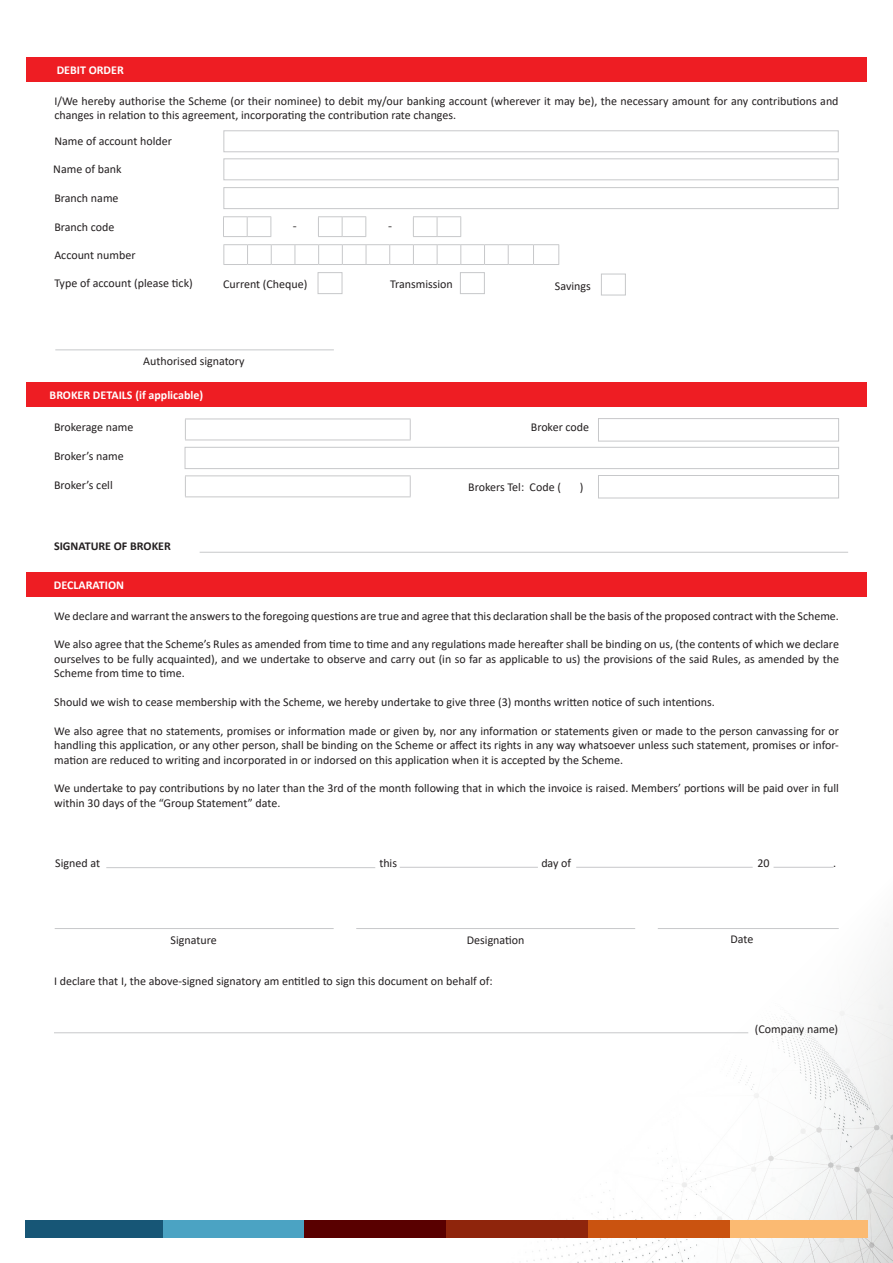
<style>
.page{position:relative;width:893px;height:1263px;background:#fff}
.page>*{position:absolute;margin:0;border:0;box-sizing:border-box;transform-origin:0 0}
.t1{font:12px/14.4px "Calibri";color:#231f20}
.t2{font:700 12px "Calibri";color:#fff}
.t3{font:700 12px "Calibri";color:#231f20}
.t4{font:300 12px "Frutiger CE";color:#231f20}
</style>
<div class="page">
<div style="left:26px;top:382px;width:840px;height:24px;background:#ee1d23"></div>
<div style="left:26px;top:58px;width:840px;height:24px;background:#ee1d23"></div>
<img style="left:283px;top:866px;width:610px;height:397px">
<div style="left:25px;top:1220px;width:138px;height:17px;background:#175676"></div>
<div style="left:163px;top:1220px;width:141px;height:17px;background:#4ba3c3"></div>
<div style="left:304px;top:1220px;width:142px;height:17px;background:#590000"></div>
<div style="left:446px;top:1220px;width:142px;height:17px;background:#8f250c"></div>
<div style="left:588px;top:1220px;width:142px;height:17px;background:#ca5310"></div>
<div style="left:730px;top:1220px;width:137px;height:17px;background:#fbba72"></div>
<div style="left:26px;top:572px;width:840px;height:25px;background:#ee1d23"></div>
<div style="left:223px;top:130px;width:616px;height:22px;border:1px solid #c7c8ca"></div>
<div style="left:223px;top:187px;width:616px;height:22px;border:1px solid #c7c8ca"></div>
<svg style="left:223px;top:216px;width:48px;height:21px"></svg>
<svg style="left:318px;top:216px;width:48px;height:21px"></svg>
<svg style="left:413px;top:216px;width:48px;height:21px"></svg>
<svg style="left:223px;top:244px;width:336px;height:21px"></svg>
<div style="left:318px;top:272px;width:24px;height:22px;border:1px solid #c7c8ca"></div>
<div style="left:460px;top:272px;width:25px;height:22px;border:1px solid #c7c8ca"></div>
<hr style="left:55px;top:349px;width:279px;height:1px;background:#c7c8ca">
<div style="left:601px;top:274px;width:25px;height:21px;border:1px solid #c7c8ca"></div>
<hr style="left:55px;top:928px;width:279px;height:1px;background:#c7c8ca">
<hr style="left:658px;top:928px;width:181px;height:1px;background:#c7c8ca">
<hr style="left:356px;top:928px;width:279px;height:1px;background:#c7c8ca">
<div style="left:223px;top:158px;width:616px;height:22px;border:1px solid #c7c8ca"></div>
<hr style="left:106px;top:867px;width:269px;height:1px;background:#c7c8ca">
<hr style="left:400px;top:867px;width:138px;height:1px;background:#c7c8ca">
<hr style="left:576px;top:867px;width:177px;height:1px;background:#c7c8ca">
<hr style="left:773px;top:867px;width:60px;height:1px;background:#c7c8ca">
<hr style="left:54px;top:1032px;width:694px;height:1px;background:#c7c8ca">
<hr style="left:185px;top:419px;width:226px;height:1px;background:#c7c8ca">
<svg style="left:185px;top:419px;width:1px;height:21px"></svg>
<svg style="left:410px;top:419px;width:1px;height:21px"></svg>
<hr style="left:185px;top:440px;width:226px;height:1px;background:#c7c8ca">
<div style="left:185px;top:447px;width:654px;height:22px;border:1px solid #c7c8ca"></div>
<div style="left:598px;top:418px;width:241px;height:23px;border:1px solid #c7c8ca"></div>
<hr style="left:200px;top:552px;width:648px;height:1px;background:#c7c8ca">
<hr style="left:185px;top:475px;width:226px;height:1px;background:#c7c8ca">
<svg style="left:185px;top:476px;width:1px;height:20px"></svg>
<svg style="left:410px;top:476px;width:1px;height:20px"></svg>
<hr style="left:185px;top:496px;width:226px;height:1px;background:#c7c8ca">
<div style="left:598px;top:475px;width:241px;height:23px;border:1px solid #c7c8ca"></div>
<p class="t2" style="left:57px;top:62px;width:69px">DEBIT ORDER</p>
<p class="t1" style="left:54px;top:93px;width:786px">I/We hereby authorise the Scheme (or their nominee) to debit my/our banking account (wherever it may be), the necessary amount for any contributions and changes in relation to this agreement, incorporating the contribution rate changes.</p>
<p class="t1" style="left:54px;top:134px;width:119px">Name of account holder</p>
<p class="t1" style="left:53px;top:162px;width:70px">Name of bank</p>
<p class="t1" style="left:54px;top:190px;width:66px">Branch name</p>
<p class="t1" style="left:54px;top:220px;width:62px">Branch code</p>
<p class="t4" style="left:293px;top:218px;width:5px">-</p>
<p class="t4" style="left:388px;top:218px;width:5px">-</p>
<p class="t1" style="left:54px;top:248px;width:83px">Account number</p>
<p class="t1" style="left:54px;top:275px;width:140px">Type of account (please tick)</p>
<p class="t1" style="left:223px;top:277px;width:86px">Current (Cheque)</p>
<p class="t1" style="left:390px;top:277px;width:64px">Transmission</p>
<p class="t1" style="left:143px;top:353px;width:103px">Authorised signatory</p>
<p class="t2" style="left:50px;top:387px;width:155px">BROKER DETAILS (if applicable)</p>
<p class="t1" style="left:54px;top:420px;width:81px">Brokerage name</p>
<p class="t1" style="left:54px;top:448px;width:71px">Broker’s name</p>
<p class="t1" style="left:555px;top:278px;width:37px">Savings</p>
<p class="t1" style="left:531px;top:420px;width:60px">Broker code</p>
<p class="t1" style="left:54px;top:477px;width:60px">Broker’s cell</p>
<p class="t1" style="left:468px;top:480px;width:94px">Brokers Tel: Code (</p>
<p class="t1" style="left:580px;top:480px;width:5px">)</p>
<p class="t3" style="left:54px;top:537px;width:118px">SIGNATURE OF BROKER</p>
<p class="t2" style="left:54px;top:576px;width:72px">DECLARATION</p>
<p class="t1" style="left:54px;top:608px;width:786px">We declare and warrant the answers to the foregoing questions are true and agree that this declaration shall be the basis of the proposed contract with the Scheme.</p>
<p class="t1" style="left:54px;top:637px;width:786px;text-align:justify">We also agree that the Scheme’s Rules as amended from time to time and any regulations made hereafter shall be binding on us, (the contents of which we declare ourselves to be fully acquainted), and we undertake to observe and carry out (in so far as applicable to us) the provisions of the said Rules, as amended by the Scheme from time to time.</p>
<p class="t1" style="left:54px;top:694px;width:662px">Should we wish to cease membership with the Scheme, we hereby undertake to give three (3) months written notice of such intentions.</p>
<p class="t1" style="left:54px;top:723px;width:786px;text-align:justify">We also agree that no statements, promises or information made or given by, nor any information or statements given or made to the person canvassing for or handling this application, or any other person, shall be binding on the Scheme or affect its rights in any way whatsoever unless such statement, promises or infor&shy;mation are reduced to writing and incorporated in or indorsed on this application when it is accepted by the Scheme.</p>
<p class="t1" style="left:54px;top:781px;width:786px">We undertake to pay contributions by no later than the 3rd of the month following that in which the invoice is raised. Members’ portions will be paid over in full within 30 days of the “Group Statement” date.</p>
<p class="t1" style="left:55px;top:856px;width:46px">Signed at</p>
<p class="t1" style="left:379px;top:856px;width:19px">this</p>
<p class="t1" style="left:541px;top:856px;width:31px">day of</p>
<p class="t1" style="left:757px;top:856px;width:14px">20</p>
<p class="t1" style="left:833px;top:856px;width:5px">.</p>
<p class="t1" style="left:171px;top:932px;width:48px">Signature</p>
<p class="t1" style="left:467px;top:932px;width:59px">Designation</p>
<p class="t1" style="left:730px;top:931px;width:24px">Date</p>
<p class="t1" style="left:54px;top:974px;width:440px">I declare that I, the above-signed signatory am entitled to sign this document on behalf of:</p>
<p class="t1" style="left:755px;top:1021px;width:85px">(Company name)</p>
</div>
